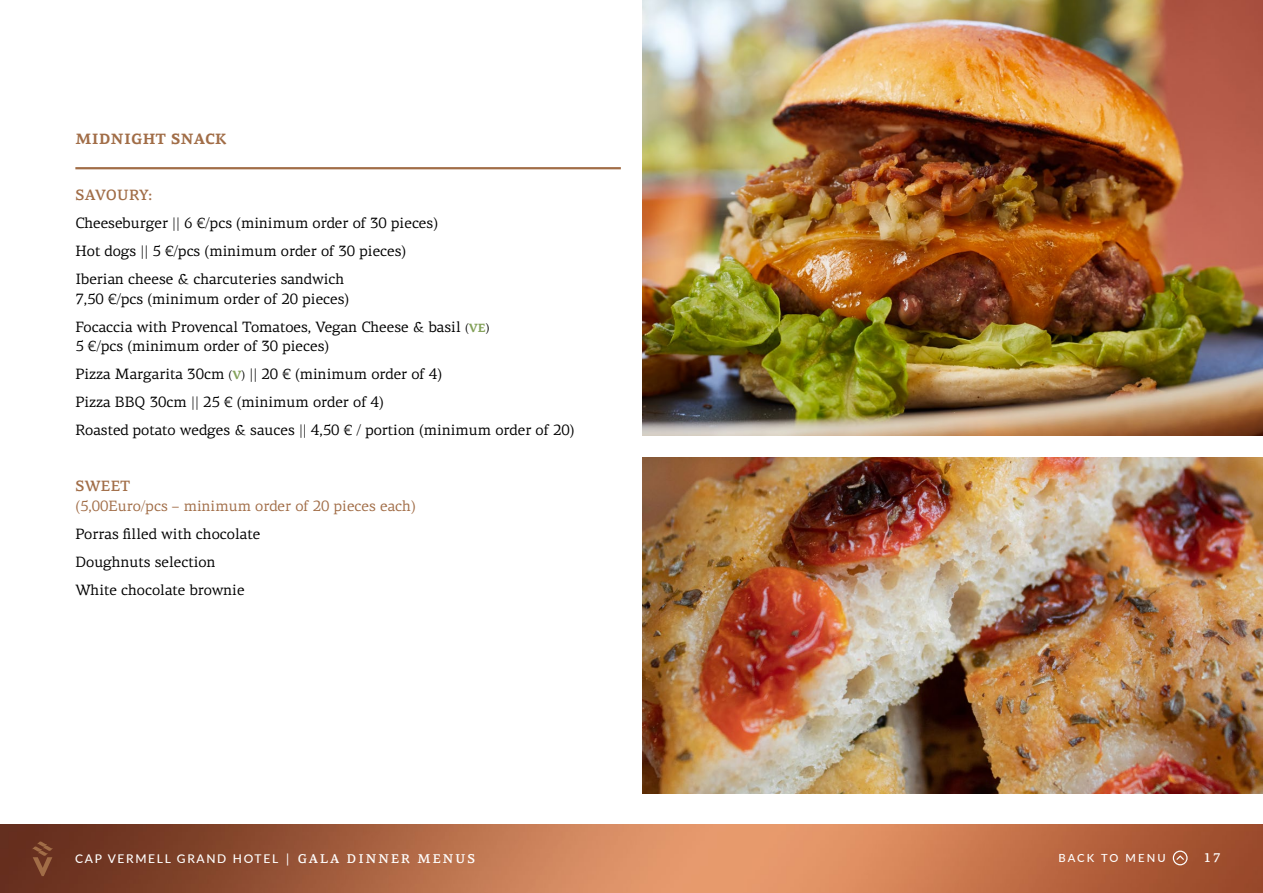
<style>
.page{position:relative;width:1263px;height:893px;background:#fff}
.page>*{position:absolute;margin:0;border:0;box-sizing:border-box;transform-origin:0 0}
.t1{font:15px/19.5px "PF Centro Serif Pro";color:#000}
.t2{font:15px/19.5px "PF Centro Serif Pro";color:#a16d47}
.t3{font:700 15px "PF Centro Serif Pro";letter-spacing:.02em;color:#a16d47}
.t4{font:500 15px "PF Centro Serif Pro";letter-spacing:.005em;color:#a16d47}
.t5{font:500 12.75px "PF Centro Serif Pro";color:#fff}
.t6{font:500 12px "Lato";letter-spacing:.14em;color:#fff}
.t7{font:500 11.25px "Lato";letter-spacing:.19em;color:#fff}
.s1{font-size:12px}
.s2{font-weight:700;font-size:12px;color:#84a25a}
.s3{font-weight:500}
.s4{font-family:"PF Centro Serif Pro";font-size:13.5px}
.s5{font-family:"PF Centro Serif Pro";font-size:12.75px}
</style>
<div class="page">
<img style="left:0;top:825px;width:1263px;height:68px">
<svg style="left:32px;top:841px;width:21px;height:35px"></svg>
<hr style="left:75px;top:167px;width:546px;height:2px;background:#a16d47">
<img style="left:642px;top:0;width:621px;height:436px">
<img style="left:642px;top:457px;width:621px;height:336px">
<svg style="left:1173px;top:850px;width:14px;height:15px"></svg>
<p class="t3" style="left:76px;top:130px;width:153px">MIDNIGHT SNACK</p>
<p class="t4" style="left:76px;top:186px;width:78px">SAVOURY:</p>
<p class="t1" style="left:75px;top:214px;width:364px">Cheeseburger || 6 €/pcs (minimum order of 30 pieces)</p>
<p class="t1" style="left:75px;top:242px;width:332px">Hot dogs || 5 €/pcs (minimum order of 30 pieces)</p>
<p class="t1" style="left:75px;top:270px;width:275px">Iberian cheese &amp; charcuteries sandwich<br>7,50 €/pcs (minimum order of 20 pieces)</p>
<p class="t1" style="left:75px;top:317px;width:416px">Focaccia with Provencal Tomatoes, Vegan Cheese &amp; basil <span class="s1">(</span><span class="s2">VE</span><span class="s1">)<br></span>5 €/pcs (minimum order of 30 pieces)</p>
<p class="t1" style="left:75px;top:365px;width:368px">Pizza Margarita 30cm <span class="s1">(</span><span class="s2">V</span><span class="s1">)</span> || 20 € (minimum order of 4)</p>
<p class="t1" style="left:75px;top:393px;width:310px">Pizza BBQ 30cm || 25 € (minimum order of 4)</p>
<p class="t1" style="left:75px;top:421px;width:501px">Roasted potato wedges &amp; sauces || 4,50 € / portion (minimum order of 20)</p>
<p class="t2" style="left:75px;top:477px;width:342px"><span class="s3">SWEET<br></span>(5,00Euro/pcs – minimum order of 20 pieces each)</p>
<p class="t1" style="left:75px;top:524px;width:186px">Porras filled with chocolate</p>
<p class="t1" style="left:75px;top:552px;width:142px">Doughnuts selection</p>
<p class="t1" style="left:75px;top:580px;width:171px">White chocolate brownie</p>
<p class="t6" style="left:75px;top:850px;width:401px">CAP VERMELL GRAND HOTEL <span class="s4">|</span> <span class="s5">GALA DINNER MENUS</span></p>
<p class="t5" style="left:1204px;top:850px;width:18px">17</p>
<p class="t7" style="left:1058px;top:850px;width:109px">BACK TO MENU</p>
</div>
